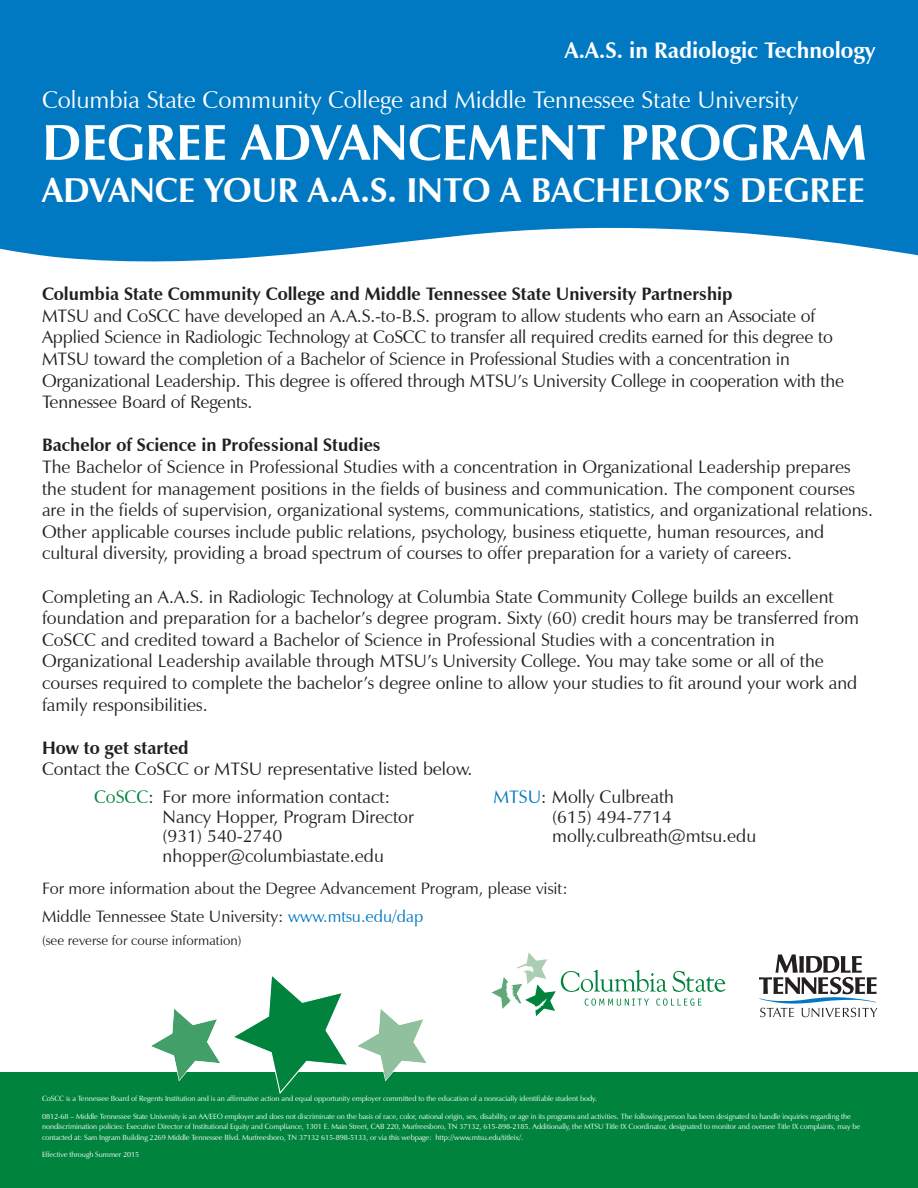
<style>
.page{position:relative;width:918px;height:1188px;background:#fff}
.page>*{position:absolute;margin:0;border:0;box-sizing:border-box;transform-origin:0 0}
.t1{font:700 51px "Zapf Humanist 601 BT";color:#fff}
.t2{font:700 34.5px "Zapf Humanist 601 BT";color:#fff}
.t3{font:24px "Zapf Humanist 601 BT";color:#fff}
.t4{font:700 22.5px "Zapf Humanist 601 BT";color:#fff}
.t5{font:18px/21.6px "Zapf Humanist 601 BT";color:#231f20}
.t6{font:700 18px "Zapf Humanist 601 BT";color:#231f20}
.t7{font:16.5px/27.3px "Zapf Humanist 601 BT";color:#231f20}
.t8{font:13.5px "Zapf Humanist 601 BT";color:#231f20}
.t9{font:7.5px/10.5px "Zapf Humanist 601 BT";letter-spacing:-.01em;color:#fff}
.s1{color:#00843d}
.s2{color:#0079c2}
</style>
<div class="page">
<div style="left:0;top:1072px;width:918px;height:116px;background:#00843d"></div>
<div style="left:0;top:0;width:918px;height:334px;background:#0079c2"></div>
<svg style="left:0;top:228px;width:918px;height:106px;background:#d7eaf5"></svg>
<svg style="left:759px;top:954px;width:118px;height:63px"></svg>
<svg style="left:491px;top:952px;width:234px;height:64px"></svg>
<svg style="left:151px;top:1009px;width:69px;height:72px"></svg>
<svg style="left:234px;top:976px;width:113px;height:118px"></svg>
<svg style="left:358px;top:1009px;width:68px;height:72px"></svg>
<p class="t4" style="left:565px;top:36px;width:312px">A.A.S. in Radiologic Technology</p>
<h3 class="t3" style="left:42px;top:85px;width:758px">Columbia State Community College and Middle Tennessee State University</h3>
<h1 class="t1" style="left:42px;top:111px;width:826px">DEGREE ADVANCEMENT PROGRAM</h1>
<h2 class="t2" style="left:42px;top:169px;width:824px">ADVANCE YOUR A.A.S. INTO A BACHELOR’S DEGREE</h2>
<p class="t6" style="left:42px;top:283px;width:692px">Columbia State Community College and Middle Tennessee State University Partnership</p>
<p class="t5" style="left:42px;top:305px;width:804px">MTSU and CoSCC have developed an A.A.S.-to-B.S. program to allow students who earn an Associate of Applied Science in Radiologic Technology at CoSCC to transfer all required credits earned for this degree to MTSU toward the completion of a Bachelor of Science in Professional Studies with a concentration in Organizational Leadership. This degree is offered through MTSU’s University College in cooperation with the Tennessee Board of Regents.</p>
<p class="t6" style="left:42px;top:434px;width:340px">Bachelor of Science in Professional Studies</p>
<p class="t5" style="left:42px;top:456px;width:832px">The Bachelor of Science in Professional Studies with a concentration in Organizational Leadership prepares the student for management positions in the fields of business and communication. The component courses are in the fields of supervision, organizational systems, communications, statistics, and organizational relations.<br>Other applicable courses include public relations, psychology, business etiquette, human resources, and cultural diversity, providing a broad spectrum of courses to offer preparation for a variety of careers.</p>
<p class="t5" style="left:42px;top:586px;width:819px">Completing an A.A.S. in Radiologic Technology at Columbia State Community College builds an excellent foundation and preparation for a bachelor’s degree program. Sixty (60) credit hours may be transferred from CoSCC and credited toward a Bachelor of Science in Professional Studies with a concentration in Organizational Leadership available through MTSU’s University College. You may take some or all of the courses required to complete the bachelor’s degree online to allow your studies to fit around your work and family responsibilities.</p>
<p class="t6" style="left:42px;top:736px;width:148px">How to get started</p>
<p class="t5" style="left:42px;top:758px;width:432px">Contact the CoSCC or MTSU representative listed below.</p>
<p class="t5" style="left:163px;top:787px;width:253px;line-height:19.5px;text-indent:-69px"><span class="s1">CoSCC</span>: For more information contact:<br>Nancy Hopper, Program Director (931) 540-2740 nhopper@columbiastate.edu</p>
<p class="t5" style="left:552px;top:787px;width:205px;line-height:19.5px;text-indent:-59px"><span class="s2">MTSU</span>: Molly Culbreath<br>(615) 494-7714 molly.culbreath@mtsu.edu</p>
<p class="t7" style="left:42px;top:875px;width:527px">For more information about the Degree Advancement Program, please visit:<br>Middle Tennessee State University: <span class="s2">www.mtsu.edu/dap</span></p>
<p class="t8" style="left:42px;top:932px;width:201px">(see reverse for course information)</p>
<p class="t9" style="left:42px;top:1094px;width:556px">CoSCC is a Tennessee Board of Regents Institution and is an affirmative action and equal opportunity employer committed to the education of a nonracially identifiable student body.</p>
<p class="t9" style="left:42px;top:1111px;width:820px">0812-68 – Middle Tennessee State University is an AA/EEO employer and does not discriminate on the basis of race, color, national origin, sex, disability, or age in its programs and activities. The following person has been designated to handle inquiries regarding the nondiscrimination policies: Executive Director of Institutional Equity and Compliance, 1301 E. Main Street, CAB 220, Murfreesboro, TN 37132, 615-898-2185. Additionally, the MTSU Title IX Coordinator, designated to monitor and oversee Title IX complaints, may be contacted at: Sam Ingram Building 2269 Middle Tennessee Blvd. Murfreesboro, TN 37132 615-898-5133, or via this webpage: http://www.mtsu.edu/titleix/.</p>
<p class="t9" style="left:42px;top:1149px;width:99px">Effective through Summer 2015</p>
</div>
